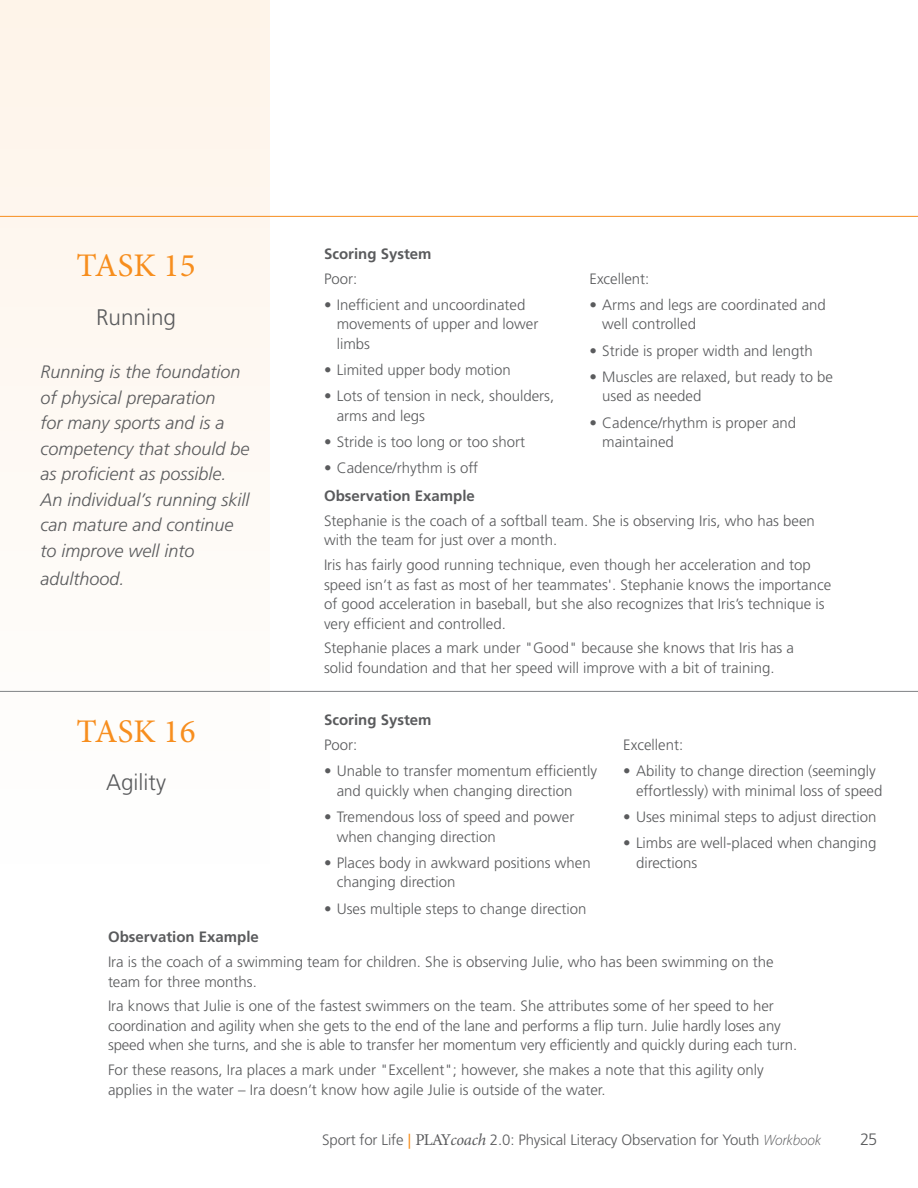
<style>
.page{position:relative;width:918px;height:1188px;background:#fff}
.page>*{position:absolute;margin:0;border:0;box-sizing:border-box;transform-origin:0 0}
.t1{font:33px "Minion Pro";color:#f78e1e}
.t2{font:300 22.5px "Frutiger LT Std";color:#5a5b5d}
.t3{font:italic 300 18px/25.5px "Frutiger LT Std";color:#5a5b5d}
.t4{font:300 16.5px "Frutiger LT Std";color:#5a5b5d}
.t5{font:300 15px/19.5px "Frutiger LT Std";color:#5a5b5d}
.t6{font:700 15px "Frutiger LT Std";color:#5a5b5d}
.s1{color:#f78f1e}
.s2{font-family:"Minion Pro";font-weight:400;font-size:16.5px}
.s3{font-family:"Minion Pro";font-weight:400;font-style:italic;font-size:16.5px}
.s4{font-family:"Myriad Pro";font-style:italic}
</style>
<div class="page">
<div style="left:30px;top:1034px;width:34px;height:34px;border:2px solid #fff;border-radius:50%"></div>
<div style="left:0;top:0;width:270px;height:864px;background:#fef9f3"></div>
<hr style="left:0;top:216px;width:918px;height:1px;background:#f78e1e">
<hr style="left:0;top:691px;width:918px;height:1px;background:#808285">
<h1 class="t1" style="left:77px;top:243px;width:120px">TASK 15</h1>
<h2 class="t2" style="left:96px;top:305px;width:82px">Running</h2>
<p class="t3" style="left:40px;top:359px;width:211px">Running is the foundation of physical preparation<br>for many sports and is a competency that should be as proficient as possible.<br>An individual’s running skill can mature and continue to improve well into</p>
<p class="t3" style="left:40px;top:566px;width:86px">adulthood.</p>
<h1 class="t1" style="left:77px;top:710px;width:120px">TASK 16</h1>
<h2 class="t2" style="left:106px;top:769px;width:61px">Agility</h2>
<p class="t6" style="left:324px;top:245px;width:109px">Scoring System</p>
<p class="t5" style="left:324px;top:269px;width:35px">Poor:</p>
<p class="t5" style="left:337px;top:295px;width:203px;text-indent:-13px">• Inefficient and uncoordinated movements of upper and lower limbs</p>
<p class="t5" style="left:324px;top:360px;width:188px">• Limited upper body motion</p>
<p class="t5" style="left:337px;top:387px;width:219px;text-indent:-13px">• Lots of tension in neck, shoulders, arms and legs</p>
<p class="t5" style="left:324px;top:432px;width:203px">• Stride is too long or too short</p>
<p class="t5" style="left:324px;top:459px;width:156px">• Cadence/rhythm is off</p>
<p class="t5" style="left:590px;top:269px;width:61px">Excellent:</p>
<p class="t5" style="left:602px;top:295px;width:225px;text-indent:-13px">• Arms and legs are coordinated and well controlled</p>
<p class="t5" style="left:590px;top:341px;width:225px">• Stride is proper width and length</p>
<p class="t5" style="left:602px;top:367px;width:232px;text-indent:-13px">• Muscles are relaxed, but ready to be used as needed</p>
<p class="t5" style="left:602px;top:413px;width:195px;text-indent:-13px">• Cadence/rhythm is proper and maintained</p>
<p class="t6" style="left:324px;top:487px;width:152px">Observation Example</p>
<p class="t5" style="left:324px;top:511px;width:492px">Stephanie is the coach of a softball team. She is observing Iris, who has been with the team for just over a month.</p>
<p class="t5" style="left:324px;top:555px;width:509px">Iris has fairly good running technique, even though her acceleration and top speed isn’t as fast as most of her teammates'. Stephanie knows the importance of good acceleration in baseball, but she also recognizes that Iris’s technique is very efficient and controlled.</p>
<p class="t5" style="left:324px;top:639px;width:472px">Stephanie places a mark under "Good" because she knows that Iris has a solid foundation and that her speed will improve with a bit of training.</p>
<p class="t6" style="left:324px;top:711px;width:109px">Scoring System</p>
<p class="t5" style="left:324px;top:735px;width:35px">Poor:</p>
<p class="t5" style="left:337px;top:762px;width:262px;text-indent:-13px">• Unable to transfer momentum efficiently and quickly when changing direction</p>
<p class="t5" style="left:337px;top:807px;width:239px;text-indent:-13px">• Tremendous loss of speed and power when changing direction</p>
<p class="t5" style="left:337px;top:853px;width:255px;text-indent:-13px">• Places body in awkward positions when changing direction</p>
<p class="t5" style="left:324px;top:899px;width:264px">• Uses multiple steps to change direction</p>
<p class="t5" style="left:623px;top:735px;width:61px">Excellent:</p>
<p class="t5" style="left:636px;top:762px;width:248px;text-indent:-13px">• Ability to change direction (seemingly effortlessly) with minimal loss of speed</p>
<p class="t5" style="left:623px;top:807px;width:255px">• Uses minimal steps to adjust direction</p>
<p class="t5" style="left:636px;top:834px;width:242px;text-indent:-13px">• Limbs are well-placed when changing directions</p>
<p class="t6" style="left:108px;top:928px;width:152px">Observation Example</p>
<p class="t5" style="left:108px;top:952px;width:667px">Ira is the coach of a swimming team for children. She is observing Julie, who has been swimming on the team for three months.</p>
<p class="t5" style="left:108px;top:997px;width:691px">Ira knows that Julie is one of the fastest swimmers on the team. She attributes some of her speed to her coordination and agility when she gets to the end of the lane and performs a flip turn. Julie hardly loses any speed when she turns, and she is able to transfer her momentum very efficiently and quickly during each turn.</p>
<p class="t5" style="left:108px;top:1060px;width:657px">For these reasons, Ira places a mark under "Excellent"; however, she makes a note that this agility only applies in the water – Ira doesn’t know how agile Julie is outside of the water.</p>
<p class="t5" style="left:322px;top:1130px;width:500px">Sport for Life <span class="s1">|</span> <span class="s2">PLAY</span><span class="s3">coach</span> 2.0: Physical Literacy Observation for Youth <span class="s4">Workbook</span></p>
<p class="t4" style="left:860px;top:1130px;width:19px">25</p>
</div>
